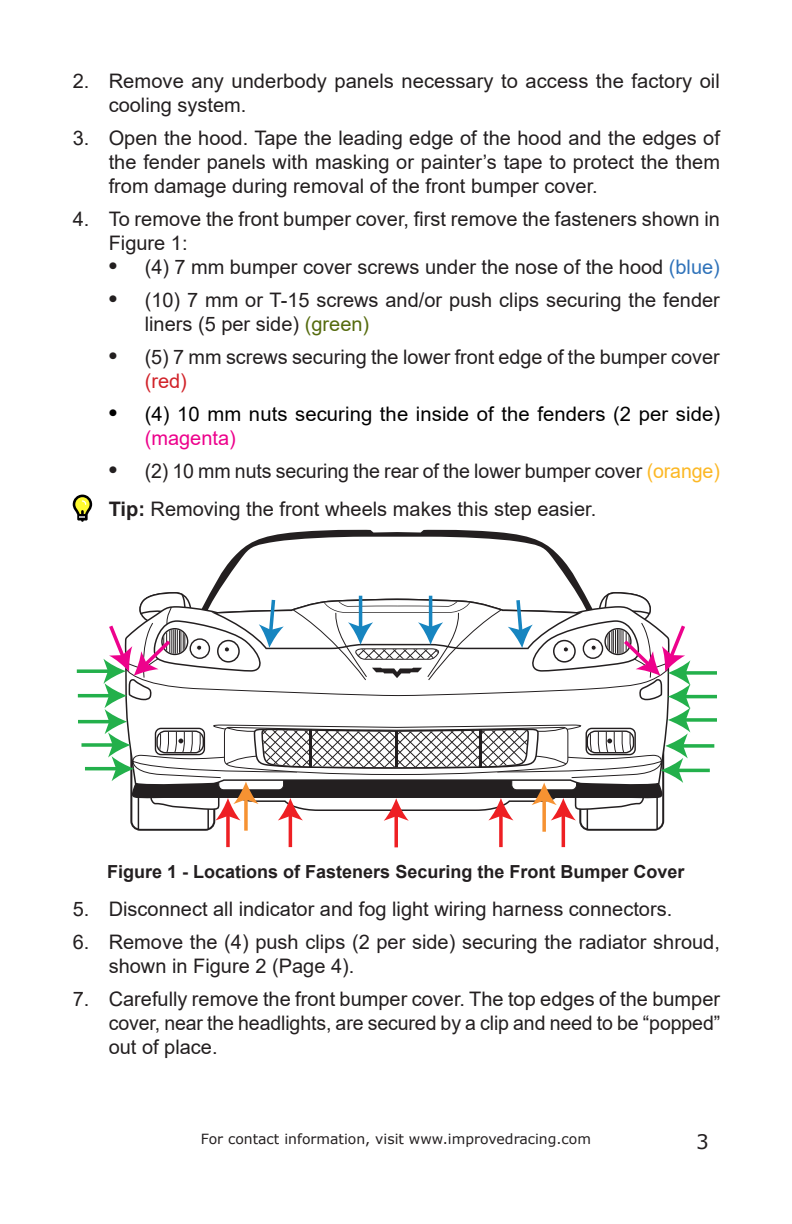
<style>
.page{position:relative;width:792px;height:1224px;background:#fff}
.page>*{position:absolute;margin:0;border:0;box-sizing:border-box;transform-origin:0 0}
.Bullets{font:20px/24px "Arial";color:#231f20}
.t1{font:20px/24px "Arial";letter-spacing:.005em;color:#000}
.t2{font:20px "Verdana";color:#231f20}
.t3{font:700 18px "Arial";color:#231f20}
.t4{font:14px "Verdana";color:#231f20}
.s1{font-weight:700;font-size:24px}
.s2{color:#3073ba}
.s3{color:#556b0e}
.s4{color:#d1232a}
.s5{color:#ed028c}
.s6{color:#fcb825}
.s7{font-weight:700}
</style>
<div class="page">
<svg style="left:73px;top:495px;width:19px;height:27px"></svg>
<hr style="left:677px;top:769px;width:33px;height:3px;background:#23b04b">
<svg style="left:690px;top:744px;width:24px;height:4px"></svg>
<svg style="left:690px;top:718px;width:27px;height:4px"></svg>
<hr style="left:684px;top:695px;width:33px;height:3px;background:#23b04b">
<svg style="left:690px;top:671px;width:27px;height:4px"></svg>
<svg style="left:77px;top:669px;width:26px;height:4px"></svg>
<hr style="left:78px;top:694px;width:33px;height:3px;background:#23b04b">
<hr style="left:78px;top:720px;width:33px;height:3px;background:#23b04b">
<svg style="left:81px;top:743px;width:22px;height:4px"></svg>
<hr style="left:85px;top:767px;width:33px;height:3px;background:#23b04b">
<svg style="left:394px;top:832px;width:4px;height:15px"></svg>
<hr style="left:562px;top:814px;width:3px;height:33px;background:#ee1f23">
<svg style="left:499px;top:832px;width:4px;height:15px"></svg>
<hr style="left:289px;top:814px;width:3px;height:33px;background:#ee1f23">
<svg style="left:226px;top:832px;width:4px;height:15px"></svg>
<svg style="left:103px;top:529px;width:587px;height:303px"></svg>
<p class="Bullets" style="left:109px;top:69px;width:613px;text-indent:-36px">2. Remove any underbody panels necessary to access the factory oil cooling system.</p>
<p class="Bullets" style="left:109px;top:126px;width:613px;text-align:justify;text-indent:-36px">3. Open the hood. Tape the leading edge of the hood and the edges of the fender panels with masking or painter’s tape to protect the them from damage during removal of the front bumper cover.</p>
<p class="Bullets" style="left:109px;top:207px;width:613px;text-indent:-36px">4. To remove the front bumper cover, first remove the fasteners shown in<br>Figure 1:</p>
<p class="Bullets" style="left:109px;top:255px;width:613px"><span class="s1">•</span> (4) 7 mm bumper cover screws under the nose of the hood <span class="s2">(blue)</span></p>
<p class="Bullets" style="left:145px;top:288px;width:577px;text-indent:-36px"><span class="s1">•</span> (10) 7 mm or T-15 screws and/or push clips securing the fender liners (5 per side) <span class="s3">(green)</span></p>
<p class="Bullets" style="left:145px;top:345px;width:576px;text-indent:-36px"><span class="s1">•</span> (5) 7 mm screws securing the lower front edge of the bumper cover <span class="s4">(red)</span></p>
<p class="t1" style="left:145px;top:402px;width:577px;text-indent:-36px"><span class="s1">•</span> (4) 10 mm nuts securing the inside of the fenders (2 per side) <span class="s5">(magenta)</span></p>
<p class="Bullets" style="left:109px;top:459px;width:613px"><span class="s1">•</span> (2) 10 mm nuts securing the rear of the lower bumper cover <span class="s6">(orange)</span></p>
<p class="Bullets" style="left:109px;top:497px;width:489px"><span class="s7">Tip:</span> Removing the front wheels makes this step easier.</p>
<p class="t3" style="left:107px;top:859px;width:579px">Figure 1 - Locations of Fasteners Securing the Front Bumper Cover</p>
<p class="Bullets" style="left:73px;top:897px;width:601px">5. Disconnect all indicator and fog light wiring harness connectors.</p>
<p class="Bullets" style="left:109px;top:930px;width:613px;text-indent:-36px">6. Remove the (4) push clips (2 per side) securing the radiator shroud, shown in Figure 2 (Page 4).</p>
<p class="Bullets" style="left:109px;top:987px;width:613px;text-align:justify;text-indent:-36px">7. Carefully remove the front bumper cover. The top edges of the bumper cover, near the headlights, are secured by a clip and need to be “popped” out of place.</p>
<p class="t4" style="left:201px;top:1129px;width:392px">For contact information, visit www.improvedracing.com</p>
<p class="t2" style="left:696px;top:1128px;width:14px">3</p>
</div>
